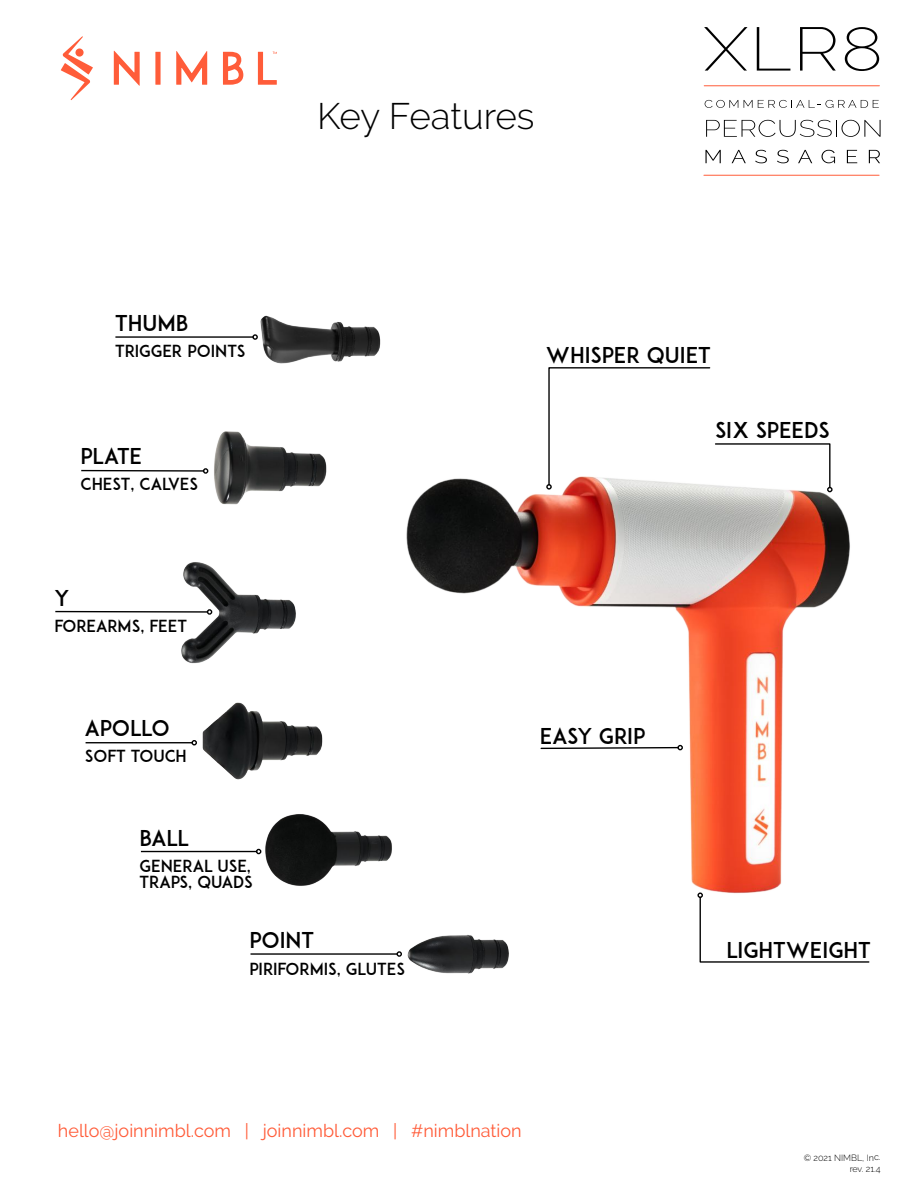
<style>
.page{position:relative;width:918px;height:1188px;background:#fff}
.page>*{position:absolute;margin:0;border:0;box-sizing:border-box;transform-origin:0 0}
.t1{font:300 36.75px "Raleway";letter-spacing:-.005em;color:#000}
.t2{font:21.6px "ADAM.CGPRO";color:#000}
.t3{font:18px "Raleway";color:#ff5c39}
.t4{font:16.5px/16.5px "ADAM.CGPRO";color:#000}
.t5{font:300 9px/11.9px "Raleway";color:#000;text-align:right}
</style>
<div class="page">
<svg style="left:706px;top:120px;width:175px;height:17px"></svg>
<svg style="left:705px;top:150px;width:16px;height:13px"></svg>
<svg style="left:732px;top:150px;width:14px;height:13px"></svg>
<svg style="left:755px;top:150px;width:12px;height:13px"></svg>
<svg style="left:777px;top:150px;width:12px;height:13px"></svg>
<svg style="left:798px;top:150px;width:14px;height:13px"></svg>
<svg style="left:822px;top:150px;width:13px;height:13px"></svg>
<svg style="left:847px;top:150px;width:10px;height:13px"></svg>
<svg style="left:869px;top:150px;width:11px;height:13px"></svg>
<svg style="left:705px;top:100px;width:33px;height:8px"></svg>
<svg style="left:744px;top:100px;width:135px;height:8px"></svg>
<hr style="left:704px;top:175px;width:175px;height:1px;background:#ff5c39">
<hr style="left:704px;top:85px;width:175px;height:1px;background:#ff5c39">
<svg style="left:704px;top:27px;width:44px;height:44px"></svg>
<svg style="left:757px;top:27px;width:33px;height:44px"></svg>
<svg style="left:800px;top:27px;width:36px;height:44px"></svg>
<svg style="left:845px;top:27px;width:34px;height:44px"></svg>
<svg style="left:114px;top:51px;width:26px;height:35px"></svg>
<div style="left:155px;top:52px;width:6px;height:33px;background:#ff5c39"></div>
<svg style="left:176px;top:51px;width:31px;height:34px"></svg>
<svg style="left:223px;top:52px;width:20px;height:33px"></svg>
<svg style="left:61px;top:36px;width:32px;height:64px"></svg>
<svg style="left:75px;top:48px;width:9px;height:9px"></svg>
<svg style="left:258px;top:52px;width:19px;height:33px"></svg>
<img style="left:406px;top:478px;width:444px;height:415px">
<img style="left:208px;top:431px;width:119px;height:74px">
<img style="left:396px;top:853px;width:140px;height:121px">
<svg style="left:397px;top:951px;width:5px;height:6px"></svg>
<hr style="left:251px;top:953px;width:146px;height:2px;background:#000">
<img style="left:260px;top:316px;width:121px;height:48px">
<img style="left:164px;top:708px;width:159px;height:64px">
<img style="left:181px;top:562px;width:115px;height:146px">
<img style="left:228px;top:759px;width:180px;height:171px">
<svg style="left:252px;top:334px;width:6px;height:6px"></svg>
<hr style="left:116px;top:336px;width:137px;height:2px;background:#000">
<svg style="left:81px;top:468px;width:127px;height:6px"></svg>
<svg style="left:55px;top:609px;width:157px;height:6px"></svg>
<svg style="left:697px;top:893px;width:173px;height:70px"></svg>
<svg style="left:256px;top:849px;width:5px;height:5px"></svg>
<hr style="left:142px;top:851px;width:115px;height:1px;background:#000">
<svg style="left:192px;top:740px;width:5px;height:5px"></svg>
<hr style="left:86px;top:742px;width:106px;height:1px;background:#000">
<svg style="left:546px;top:367px;width:287px;height:125px"></svg>
<svg style="left:540px;top:745px;width:143px;height:5px"></svg>
<h1 class="t1" style="left:317px;top:95px;width:219px">Key Features</h1>
<h2 class="t2" style="left:115px;top:315px;width:75px">THUMB</h2>
<p class="t4" style="left:115px;top:344px;width:132px">TRIGGER POINTS</p>
<h2 class="t2" style="left:81px;top:448px;width:63px">PLATE</h2>
<p class="t4" style="left:81px;top:478px;width:119px">CHEST, CALVES</p>
<h2 class="t2" style="left:55px;top:590px;width:16px">Y</h2>
<p class="t4" style="left:55px;top:620px;width:134px">FOREARMS, FEET</p>
<h2 class="t2" style="left:85px;top:720px;width:86px">APOLLO</h2>
<p class="t4" style="left:85px;top:750px;width:104px">SOFT TOUCH</p>
<h2 class="t2" style="left:139px;top:830px;width:51px">BALL</h2>
<p class="t4" style="left:139px;top:860px;width:115px">GENERAL USE,<br>TRAPS, QUADS</p>
<h2 class="t2" style="left:249px;top:932px;width:66px">POINT</h2>
<p class="t4" style="left:249px;top:963px;width:157px">PIRIFORMIS, GLUTES</p>
<h2 class="t2" style="left:546px;top:347px;width:167px">WHISPER QUIET</h2>
<h2 class="t2" style="left:715px;top:421px;width:116px">SIX SPEEDS</h2>
<h2 class="t2" style="left:540px;top:727px;width:107px">EASY GRIP</h2>
<h2 class="t2" style="left:727px;top:941px;width:146px">LIGHTWEIGHT</h2>
<p class="t3" style="left:58px;top:1120px;width:465px">hello@joinnimbl.com | joinnimbl.com | #nimblnation</p>
<p class="t5" style="left:804px;top:1151px;width:78px">© 2021 NIMBL, Inc. rev. 21.4</p>
</div>
